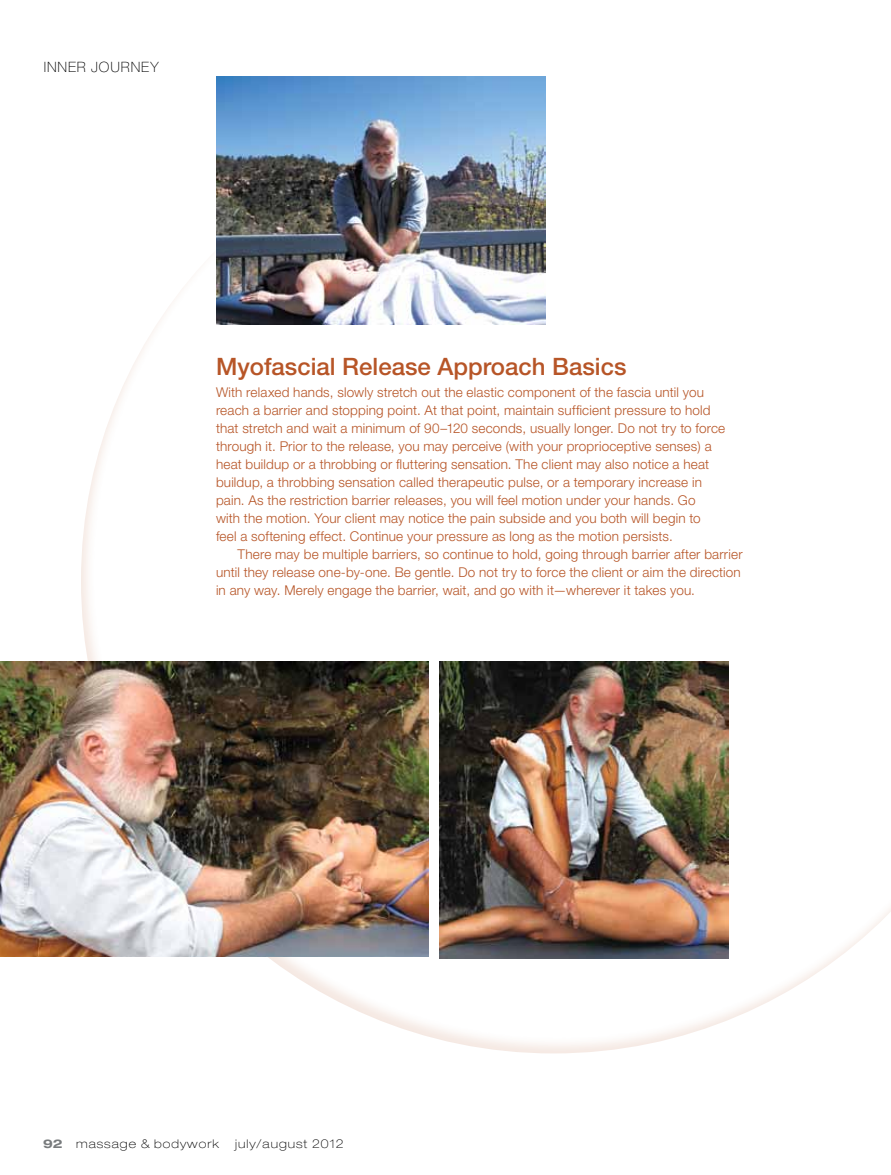
<style>
.page{position:relative;width:891px;height:1175px;background:#fff}
.page>*{position:absolute;margin:0;border:0;box-sizing:border-box;transform-origin:0 0}
.t1{font:500 24px "Helvetica Neue";color:#b75527}
.t2{font:100 14.25px "Helvetica Neue";letter-spacing:.06em;color:#000}
.t3{font:300 13.5px/18px "Helvetica Neue";letter-spacing:.015em;color:#b75527}
.t4{font:100 expanded 12px "Helvetica Neue";letter-spacing:.085em;color:#000}
.s1{font-weight:700;color:#787b7d}
</style>
<div class="page">
<img style="left:440px;top:661px;width:289px;height:297px">
<img style="left:0;top:661px;width:428px;height:295px">
<img style="left:216px;top:77px;width:330px;height:247px">
<p class="t2" style="left:44px;top:59px;width:116px">INNER JOURNEY</p>
<h1 class="t1" style="left:216px;top:352px;width:412px">Myofascial Release Approach Basics</h1>
<p class="t3" style="left:216px;top:382px;width:511px">With relaxed hands, slowly stretch out the elastic component of the fascia until you reach a barrier and stopping point. At that point, maintain sufficient pressure to hold that stretch and wait a minimum of 90–120 seconds, usually longer. Do not try to force through it. Prior to the release, you may perceive (with your proprioceptive senses) a heat buildup or a throbbing or fluttering sensation. The client may also notice a heat buildup, a throbbing sensation called therapeutic pulse, or a temporary increase in pain. As the restriction barrier releases, you will feel motion under your hands. Go<br>with the motion. Your client may notice the pain subside and you both will begin to<br>feel a softening effect. Continue your pressure as long as the motion persists.</p>
<p class="t3" style="left:216px;top:544px;width:528px;text-indent:22px">There may be multiple barriers, so continue to hold, going through barrier after barrier until they release one-by-one. Be gentle. Do not try to force the client or aim the direction in any way. Merely engage the barrier, wait, and go with it—wherever it takes you.</p>
<p class="t4" style="left:43px;top:1137px;width:178px"><span class="s1">92</span> massage &amp; bodywork</p>
<p class="t4" style="left:235px;top:1137px;width:110px">july/august 2012</p>
</div>
